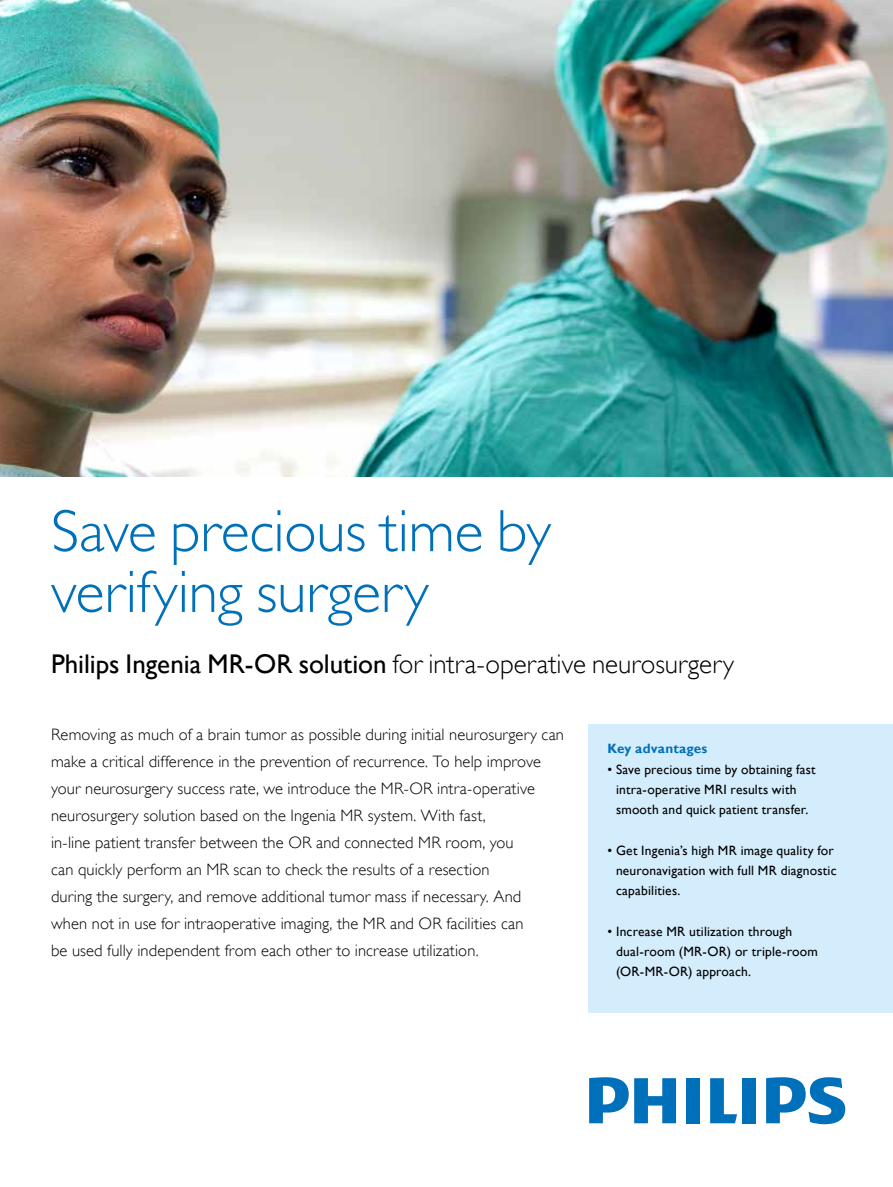
<style>
.page{position:relative;width:893px;height:1187px;background:#fff}
.page>*{position:absolute;margin:0;border:0;box-sizing:border-box;transform-origin:0 0}
.t1{font:60px/60.8px "Gill Sans Alt One WGL Light";letter-spacing:-.005em;color:#0070ba}
.t2{font:27px "Gill Sans Alt One WGL Light";letter-spacing:.005em;color:#000}
.t3{font:16.5px/27px "Gill Sans Alt One WGL Light";letter-spacing:.01em;color:#000}
.t4{font:13.5px/20.2px "Gill Sans Alt One WGL";letter-spacing:.015em;color:#000}
.t5{font:700 13.5px "Gill Sans Alt One WGL";letter-spacing:.015em;color:#0070ba}
.s1{font-family:"Gill Sans Alt One WGL"}
</style>
<div class="page">
<svg style="left:710px;top:1078px;width:27px;height:45px"></svg>
<div style="left:686px;top:1078px;width:14px;height:45px;background:#0070ba"></div>
<div style="left:742px;top:1078px;width:14px;height:45px;background:#0070ba"></div>
<svg style="left:766px;top:1077px;width:79px;height:47px"></svg>
<svg style="left:589px;top:1077px;width:87px;height:46px"></svg>
<img style="left:0;top:0;width:893px;height:476px">
<div style="left:588px;top:724px;width:305px;height:289px;background:#d4edfc"></div>
<h1 class="t1" style="left:51px;top:501px;width:501px">Save precious time by verifying surgery</h1>
<h2 class="t2" style="left:51px;top:646px;width:684px"><span class="s1">Philips Ingenia MR-OR solution</span> for intra-operative neurosurgery</h2>
<p class="t3" style="left:51px;top:721px;width:514px">Removing as much of a brain tumor as possible during initial neurosurgery can make a critical difference in the prevention of recurrence. To help improve your neurosurgery success rate, we introduce the MR-OR intra-operative neurosurgery solution based on the Ingenia MR system. With fast,<br>in-line patient transfer between the OR and connected MR room, you<br>can quickly perform an MR scan to check the results of a resection<br>during the surgery, and remove additional tumor mass if necessary. And<br>when not in use for intraoperative imaging, the MR and OR facilities can<br>be used fully independent from each other to increase utilization.</p>
<p class="t5" style="left:608px;top:739px;width:101px">Key advantages</p>
<p class="t4" style="left:616px;top:758px;width:201px;text-indent:-9px">• Save precious time by obtaining fast intra-operative MRI results with smooth and quick patient transfer.</p>
<p class="t4" style="left:616px;top:839px;width:222px;text-indent:-9px">• Get Ingenia’s high MR image quality for neuronavigation with full MR diagnostic capabilities.</p>
<p class="t4" style="left:616px;top:920px;width:203px;text-indent:-9px">• Increase MR utilization through dual-room (MR-OR) or triple-room (OR-MR-OR) approach.</p>
</div>
